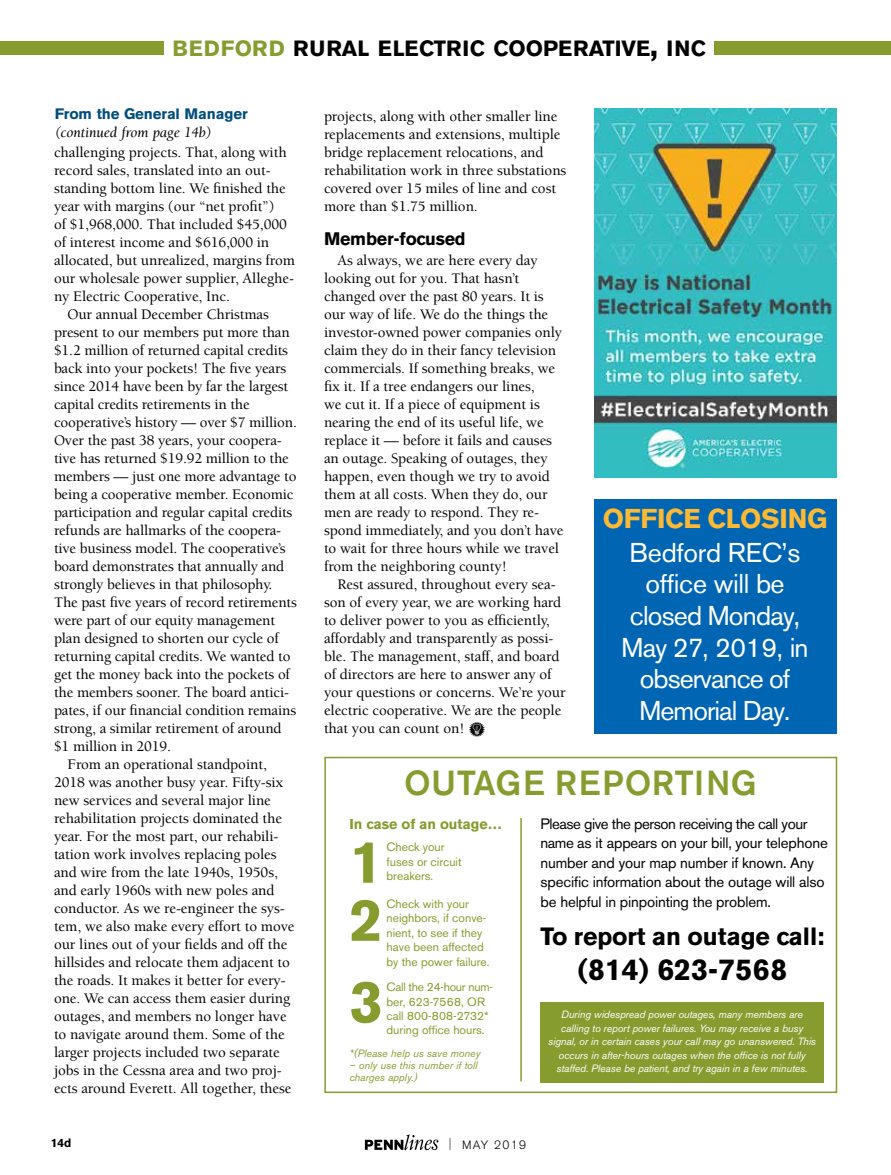
<style>
.page{position:relative;width:891px;height:1175px;background:#fff}
.page>*{position:absolute;margin:0;border:0;box-sizing:border-box;transform-origin:0 0}
.t1{font:700 59.25px "Akzidenz Grotesk BE";color:#879c2f}
.t2{font:500 34.5px "Akzidenz Grotesk BE";color:#879c2f}
.t3{font:700 30px "Akzidenz Grotesk BE";color:#000}
.t4{font:27px/31.5px "Akzidenz Grotesk BE";letter-spacing:-.03em;color:#fff;text-align:center}
.t5{font:700 27px "Akzidenz Grotesk BE";color:#fdb933}
.t6{font:700 24.75px "Akzidenz Grotesk BE";letter-spacing:-.005em;color:#000}
.t7{font:700 21.9px "Akzidenz Grotesk BE";color:#000}
.t8{font:700 18px "Akzidenz Grotesk BE";letter-spacing:-.015em;color:#000}
.t9{font:500 15px/18px "Berkeley Std";letter-spacing:-.005em;color:#000}
.t10{font:15px/19.5px "Akzidenz Grotesk BE";letter-spacing:-.01em;color:#000}
.t11{font:italic 15px "Berkeley Std";letter-spacing:-.005em;color:#000}
.t12{font:700 15px "Akzidenz Grotesk BE";letter-spacing:-.01em;color:#014e7e}
.t13{font:700 14.25px "Akzidenz Grotesk BE";color:#879c2f}
.t14{font:12px/14.4px "Akzidenz Grotesk BE";color:#879c2f}
.t15{font:300 12px "Akzidenz Grotesk BE";letter-spacing:.11em;color:#000}
.t16{font:700 12px "Akzidenz Grotesk BE";color:#000}
.t17{font:italic 10.5px/13.5px "Akzidenz Grotesk BE";letter-spacing:-.01em;color:#fff;text-align:center}
.t18{font:italic 10.5px/12px "Akzidenz Grotesk BE";color:#879c2f}
.s1{color:#879c2f}
.s2{font-size:31.2px}
.s3{font-family:"PF Household Items";font-weight:400}
.s4{font-stretch:condensed}
</style>
<div class="page">
<svg style="left:365px;top:1134px;width:73px;height:16px"></svg>
<div style="left:714px;top:41px;width:177px;height:13px;background:#879c2f"></div>
<div style="left:0;top:41px;width:163px;height:13px;background:#879c2f"></div>
<div style="left:594px;top:499px;width:243px;height:235px;background:#0066b3"></div>
<div style="left:324px;top:756px;width:513px;height:337px;background:#fff;border:2px solid #879c2f"></div>
<div style="left:541px;top:1002px;width:283px;height:80px;background:#879c2f"></div>
<hr style="left:520px;top:818px;width:2px;height:263px;background:#879c2f">
<img style="left:594px;top:108px;width:243px;height:369px">
<h3 class="t7" style="left:172px;top:35px;width:535px"><span class="s1">BEDFORD</span> RURAL ELECTRIC COOPERATIVE<span class="s2">,</span> INC</h3>
<p class="t12" style="left:55px;top:105px;width:194px">From the General Manager</p>
<p class="t11" style="left:55px;top:125px;width:158px">(continued from page 14b)</p>
<p class="t9" style="left:54px;top:143px;width:234px">challenging projects. That, along with</p>
<p class="t9" style="left:54px;top:161px;width:218px">record sales, translated into an out-</p>
<p class="t9" style="left:54px;top:179px;width:233px">standing bottom line. We finished the</p>
<p class="t9" style="left:54px;top:197px;width:222px">year with margins (our “net profit”)</p>
<p class="t9" style="left:54px;top:215px;width:235px">of $1,968,000. That included $45,000</p>
<p class="t9" style="left:54px;top:233px;width:217px">of interest income and $616,000 in</p>
<p class="t9" style="left:54px;top:251px;width:243px">allocated, but unrealized, margins from</p>
<p class="t9" style="left:54px;top:269px;width:242px">our wholesale power supplier, Alleghe-</p>
<p class="t9" style="left:54px;top:287px;width:177px">ny Electric Cooperative, Inc.</p>
<p class="t9" style="left:68px;top:305px;width:203px">Our annual December Christmas</p>
<p class="t9" style="left:54px;top:323px;width:237px">present to our members put more than</p>
<p class="t9" style="left:54px;top:341px;width:236px">$1.2 million of returned capital credits</p>
<p class="t9" style="left:54px;top:359px;width:234px">back into your pockets! The five years</p>
<p class="t9" style="left:54px;top:377px;width:236px">since 2014 have been by far the largest</p>
<p class="t9" style="left:54px;top:395px;width:197px">capital credits retirements in the</p>
<p class="t9" style="left:54px;top:413px;width:244px">cooperative’s history — over $7 million.</p>
<p class="t9" style="left:54px;top:431px;width:229px">Over the past 38 years, your coopera-</p>
<p class="t9" style="left:54px;top:449px;width:236px">tive has returned $19.92 million to the</p>
<p class="t9" style="left:54px;top:467px;width:244px">members — just one more advantage to</p>
<p class="t9" style="left:54px;top:485px;width:241px">being a cooperative member. Economic</p>
<p class="t9" style="left:54px;top:503px;width:240px">participation and regular capital credits</p>
<p class="t9" style="left:54px;top:521px;width:229px">refunds are hallmarks of the coopera-</p>
<p class="t9" style="left:54px;top:539px;width:233px">tive business model. The cooperative’s</p>
<p class="t9" style="left:54px;top:557px;width:232px">board demonstrates that annually and</p>
<p class="t9" style="left:54px;top:575px;width:220px">strongly believes in that philosophy.</p>
<p class="t9" style="left:54px;top:593px;width:244px">The past five years of record retirements</p>
<p class="t9" style="left:54px;top:611px;width:223px">were part of our equity management</p>
<p class="t9" style="left:54px;top:629px;width:226px">plan designed to shorten our cycle of</p>
<p class="t9" style="left:54px;top:647px;width:238px">returning capital credits. We wanted to</p>
<p class="t9" style="left:54px;top:665px;width:238px">get the money back into the pockets of</p>
<p class="t9" style="left:54px;top:683px;width:237px">the members sooner. The board antici-</p>
<p class="t9" style="left:54px;top:701px;width:244px">pates, if our financial condition remains</p>
<p class="t9" style="left:54px;top:719px;width:229px">strong, a similar retirement of around</p>
<p class="t9" style="left:54px;top:737px;width:119px">$1 million in 2019.</p>
<p class="t9" style="left:68px;top:755px;width:201px">From an operational standpoint,</p>
<p class="t9" style="left:54px;top:773px;width:231px">2018 was another busy year. Fifty-six</p>
<p class="t9" style="left:54px;top:791px;width:218px">new services and several major line</p>
<p class="t9" style="left:54px;top:809px;width:230px">rehabilitation projects dominated the</p>
<p class="t9" style="left:54px;top:827px;width:226px">year. For the most part, our rehabili-</p>
<p class="t9" style="left:54px;top:845px;width:224px">tation work involves replacing poles</p>
<p class="t9" style="left:54px;top:863px;width:226px">and wire from the late 1940s, 1950s,</p>
<p class="t9" style="left:54px;top:881px;width:222px">and early 1960s with new poles and</p>
<p class="t9" style="left:54px;top:899px;width:232px">conductor. As we re-engineer the sys-</p>
<p class="t9" style="left:54px;top:917px;width:242px">tem, we also make every effort to move</p>
<p class="t9" style="left:54px;top:935px;width:235px">our lines out of your fields and off the</p>
<p class="t9" style="left:54px;top:953px;width:237px">hillsides and relocate them adjacent to</p>
<p class="t9" style="left:54px;top:971px;width:233px">the roads. It makes it better for every-</p>
<p class="t9" style="left:54px;top:989px;width:238px">one. We can access them easier during</p>
<p class="t9" style="left:54px;top:1007px;width:234px">outages, and members no longer have</p>
<p class="t9" style="left:54px;top:1025px;width:232px">to navigate around them. Some of the</p>
<p class="t9" style="left:54px;top:1043px;width:227px">larger projects included two separate</p>
<p class="t9" style="left:54px;top:1061px;width:229px">jobs in the Cessna area and two proj-</p>
<p class="t9" style="left:54px;top:1079px;width:239px">ects around Everett. All together, these</p>
<p class="t9" style="left:324px;top:107px;width:244px">projects, along with other smaller line replacements and extensions, multiple bridge replacement relocations, and rehabilitation work in three substations covered over 15 miles of line and cost more than $1.75 million.</p>
<p class="t8" style="left:324px;top:229px;width:143px">Member-focused</p>
<p class="t9" style="left:324px;top:251px;width:241px;text-indent:14px">As always, we are here every day looking out for you. That hasn’t changed over the past 80 years. It is our way of life. We do the things the investor-owned power companies only claim they do in their fancy television commercials. If something breaks, we fix it. If a tree endangers our lines,<br>we cut it. If a piece of equipment is nearing the end of its useful life, we replace it — before it fails and causes an outage. Speaking of outages, they happen, even though we try to avoid them at all costs. When they do, our men are ready to respond. They re&shy;spond immediately, and you don’t have to wait for three hours while we travel from the neighboring county!</p>
<p class="t9" style="left:324px;top:575px;width:243px;text-indent:14px">Rest assured, throughout every sea&shy;son of every year, we are working hard to deliver power to you as efficiently, affordably and transparently as possi&shy;ble. The management, staff, and board of directors are here to answer any of your questions or concerns. We’re your electric cooperative. We are the people that you can count on! <span class="s3">l</span></p>
<h3 class="t5" style="left:603px;top:502px;width:37px">Office</h3>
<h3 class="t5" style="left:708px;top:502px;width:51px">Closing</h3>
<h3 class="t4" style="left:622px;top:537px;width:188px">Bedford REC’s office will be closed Monday,<br>May 27, 2019, in observance of<br>Memorial Day.</h3>
<h2 class="t2" style="left:404px;top:761px;width:76px">OUTAGE</h2>
<h2 class="t2" style="left:555px;top:761px;width:23px">REPORTING</h2>
<p class="t13" style="left:350px;top:815px;width:154px">In case of an outage…</p>
<h1 class="t1" style="left:350px;top:827px;width:35px">1</h1>
<p class="t14" style="left:387px;top:840px;width:77px">Check your fuses or circuit</p>
<p class="t14" style="left:387px;top:868px;width:48px">breakers.</p>
<p class="t14" style="left:387px;top:896px;width:105px">Check with your neighbors, if conve&shy;nient, to see if they have been affected by the power failure.</p>
<h1 class="t1" style="left:350px;top:885px;width:35px">2</h1>
<h1 class="t1" style="left:350px;top:967px;width:35px">3</h1>
<p class="t14" style="left:387px;top:979px;width:108px">Call the 24-hour num&shy;ber, 623-7568, OR call 800-808-2732*</p>
<p class="t14" style="left:387px;top:1023px;width:100px">during office hours.</p>
<p class="t18" style="left:350px;top:1047px;width:133px">*(Please help us save money</p>
<p class="t18" style="left:350px;top:1059px;width:130px">– only use this number if toll charges apply.)</p>
<p class="t10" style="left:540px;top:813px;width:289px">Please give the person receiving the call your name as it appears on your bill, your telephone number and your map number if known. Any specific information about the outage will also be helpful in pinpointing the problem.</p>
<h3 class="t6" style="left:540px;top:922px;width:286px">To report an outage call:</h3>
<h3 class="t3" style="left:577px;top:952px;width:211px">(814) 623-7568</h3>
<p class="t17" style="left:548px;top:1007px;width:269px">During widespread power outages, many members are calling to report power failures. You may receive a busy signal, or in certain cases your call may go unanswered. This occurs in after-hours outages when the office is not fully staffed. Please be patient, and try again in a few minutes.</p>
<p class="t16" style="left:51px;top:1135px;width:22px">14d</p>
<p class="t15" style="left:449px;top:1137px;width:79px"><span class="s4">|</span> MAY 2019</p>
</div>
